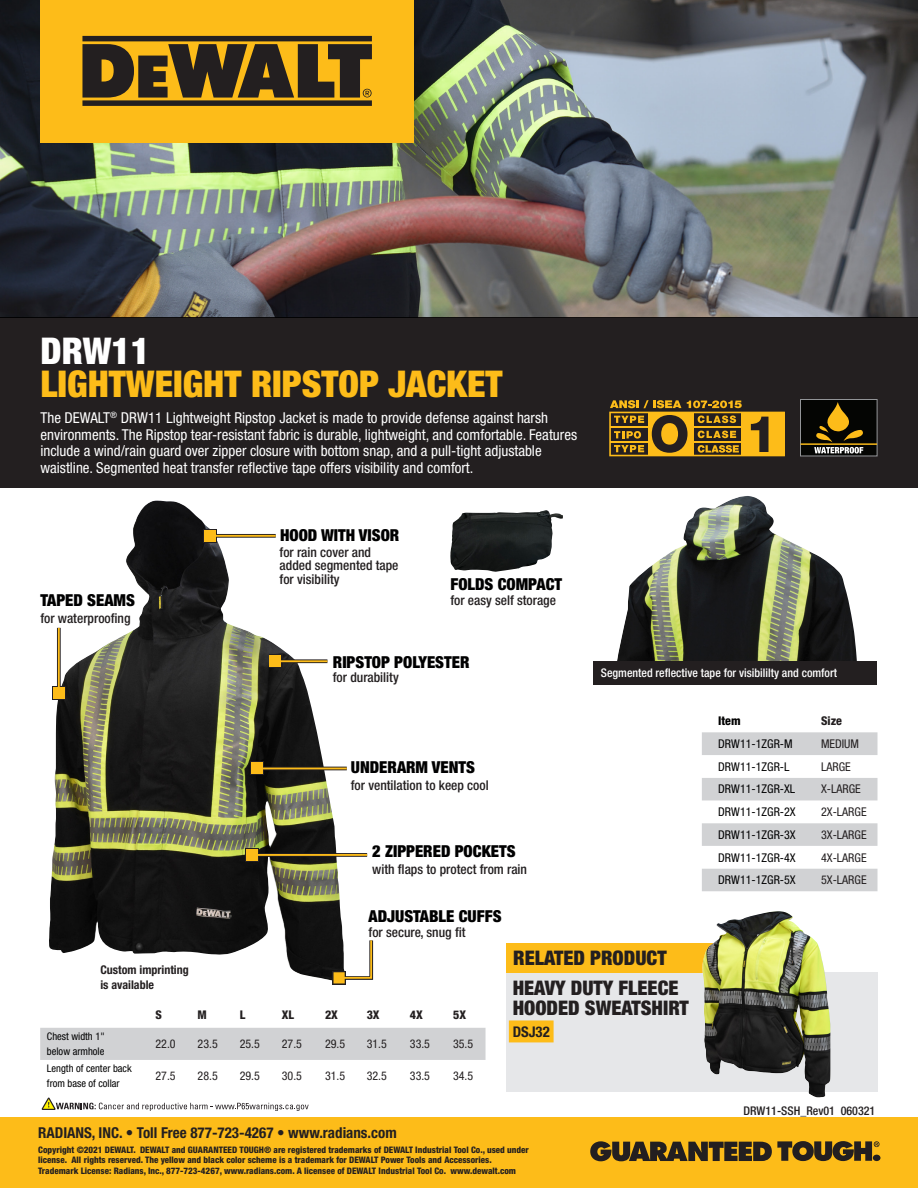
<style>
.page{position:relative;width:918px;height:1188px;background:#fff}
.page>*{position:absolute;margin:0;border:0;box-sizing:border-box;transform-origin:0 0}
.t1{font:800 50.7px "Helvetica Neue LT Std";color:#241f21}
.t2{font:900 condensed 36.9px/33.8px "Helvetica Neue LT Std";color:#fdbc19}
.t3{font:900 condensed 20.1px "Helvetica Neue LT Std";color:#231f20}
.t4{font:900 condensed 16.5px "Helvetica Neue LT Std";color:#000001}
.t5{font:condensed 15px/16.5px "Helvetica Neue LT Std";color:#fff}
.t6{font:700 condensed 15px "Helvetica Neue LT Std";color:#231f20}
.t7{font:700 condensed 14.7px "Helvetica Neue LT Std";color:#231f20}
.t8{font:500 condensed 13.5px "Helvetica Neue LT Std";color:#231f20}
.t9{font:condensed 12px "Helvetica Neue LT Std";color:#231f20}
.t10{font:condensed 12px "Helvetica Neue LT Std";color:#000001}
.t11{font:700 condensed 12px "Helvetica Neue LT Std";color:#231f20}
.t12{font:500 condensed 12px "Helvetica Neue LT Std";color:#231f20}
.t13{font:800 condensed 12px "Helvetica Neue LT Std";color:#231f20}
.t14{font:800 condensed 12px "Helvetica Neue LT Std";color:#000001}
.t15{font:500 condensed 11.85px "Helvetica Neue LT Std";color:#fff}
.t16{font:condensed 10.5px/14.9px "Helvetica Neue LT Std";color:#000001}
.t17{font:800 condensed 9px/10.5px "Helvetica Neue LT Pro";color:#231f20}
.s1{color:#fff}
</style>
<div class="page">
<div style="left:0;top:1118px;width:918px;height:70px;background:#fdbc19"></div>
<svg style="left:590px;top:1141px;width:290px;height:20px"></svg>
<img style="left:49px;top:500px;width:297px;height:481px">
<img style="left:617px;top:496px;width:240px;height:165px">
<div style="left:593px;top:661px;width:284px;height:24px;background:#231f20"></div>
<img style="left:0;top:0;width:918px;height:317px">
<div style="left:0;top:317px;width:918px;height:171px;background:#231f20"></div>
<div style="left:40px;top:0;width:374px;height:142px;background:#fdbc19"></div>
<svg style="left:82px;top:36px;width:290px;height:70px"></svg>
<div style="left:506px;top:973px;width:372px;height:119px;background:#e6e7e9"></div>
<div style="left:509px;top:1020px;width:45px;height:22px;background:#fdbc19"></div>
<div style="left:506px;top:944px;width:206px;height:29px;background:#fdbc19"></div>
<svg style="left:332px;top:971px;width:14px;height:14px"></svg>
<svg style="left:335px;top:937px;width:39px;height:45px"></svg>
<div style="left:334px;top:972px;width:11px;height:11px;background:#fdbc19"></div>
<svg style="left:217px;top:534px;width:59px;height:4px"></svg>
<svg style="left:204px;top:529px;width:13px;height:13px"></svg>
<hr style="left:210px;top:535px;width:66px;height:2px;background:#fdbc19">
<div style="left:205px;top:530px;width:11px;height:11px;background:#fdbc19"></div>
<svg style="left:259px;top:853px;width:108px;height:4px"></svg>
<svg style="left:246px;top:848px;width:13px;height:14px"></svg>
<hr style="left:252px;top:854px;width:115px;height:2px;background:#fdbc19">
<div style="left:247px;top:849px;width:11px;height:12px;background:#fdbc19"></div>
<svg style="left:57px;top:628px;width:4px;height:59px"></svg>
<svg style="left:52px;top:687px;width:13px;height:13px"></svg>
<hr style="left:58px;top:628px;width:2px;height:65px;background:#fdbc19">
<div style="left:53px;top:688px;width:11px;height:11px;background:#fdbc19"></div>
<hr style="left:257px;top:767px;width:90px;height:3px;background:#231f20">
<svg style="left:251px;top:762px;width:13px;height:13px"></svg>
<hr style="left:257px;top:768px;width:90px;height:1px;background:#fdbc19">
<div style="left:252px;top:763px;width:11px;height:11px;background:#fdbc19"></div>
<svg style="left:282px;top:659px;width:45px;height:4px"></svg>
<svg style="left:269px;top:655px;width:13px;height:13px"></svg>
<hr style="left:275px;top:660px;width:52px;height:2px;background:#fdbc19">
<div style="left:270px;top:656px;width:11px;height:11px;background:#fdbc19"></div>
<img style="left:702px;top:911px;width:128px;height:187px">
<svg style="left:609px;top:400px;width:176px;height:56px"></svg>
<div style="left:801px;top:399px;width:76px;height:57px;background:#040503"></div>
<div style="left:800px;top:399px;width:77px;height:57px;border:1px solid #939598"></div>
<div style="left:802px;top:443px;width:74px;height:12px;background:#040503"></div>
<svg style="left:814px;top:402px;width:49px;height:52px"></svg>
<hr style="left:800px;top:443px;width:77px;height:2px;background:#fdbc19">
<img style="left:450px;top:510px;width:96px;height:62px">
<svg style="left:702px;top:732px;width:176px;height:159px"></svg>
<svg style="left:40px;top:1028px;width:446px;height:83px"></svg>
<p class="t2" style="left:40px;top:333px;width:464px"><span class="s1">DRW11<br></span>LIGHTWEIGHT RIPSTOP JACKET</p>
<p class="t5" style="left:40px;top:409px;width:538px">The DEWALT<sup>®</sup> DRW11 Lightweight Ripstop Jacket is made to provide defense against harsh environments. The Ripstop tear-resistant fabric is durable, lightweight, and comfortable. Features include a wind/rain guard over zipper closure with bottom snap, and a pull-tight adjustable waistline. Segmented heat transfer reflective tape offers visibility and comfort.</p>
<p class="t4" style="left:40px;top:590px;width:96px">TAPED SEAMS</p>
<p class="t8" style="left:40px;top:610px;width:92px">for waterproofing</p>
<p class="t4" style="left:280px;top:525px;width:121px">HOOD WITH VISOR</p>
<p class="t8" style="left:280px;top:544px;width:93px">for rain cover and</p>
<p class="t8" style="left:280px;top:557px;width:120px">added segmented tape</p>
<p class="t8" style="left:280px;top:571px;width:61px">for visibility</p>
<p class="t4" style="left:450px;top:574px;width:113px">FOLDS COMPACT</p>
<p class="t8" style="left:450px;top:592px;width:107px">for easy self storage</p>
<p class="t4" style="left:333px;top:652px;width:138px">RIPSTOP POLYESTER</p>
<p class="t8" style="left:333px;top:669px;width:67px">for durability</p>
<p class="t4" style="left:351px;top:757px;width:126px">UNDERARM VENTS</p>
<p class="t8" style="left:351px;top:777px;width:139px">for ventilation to keep cool</p>
<p class="t4" style="left:372px;top:841px;width:145px">2 ZIPPERED POCKETS</p>
<p class="t8" style="left:372px;top:861px;width:156px">with flaps to protect from rain</p>
<p class="t4" style="left:369px;top:906px;width:134px">ADJUSTABLE CUFFS</p>
<p class="t8" style="left:369px;top:924px;width:98px">for secure, snug fit</p>
<h1 class="t1" style="left:650px;top:404px;width:129px">O 1</h1>
<p class="t15" style="left:601px;top:666px;width:238px">Segmented reflective tape for visibililty and comfort</p>
<p class="t14" style="left:718px;top:713px;width:24px">Item</p>
<p class="t13" style="left:821px;top:713px;width:22px">Size</p>
<p class="t10" style="left:718px;top:737px;width:76px">DRW11-1ZGR-M</p>
<p class="t9" style="left:821px;top:737px;width:39px">MEDIUM</p>
<p class="t10" style="left:718px;top:760px;width:73px">DRW11-1ZGR-L</p>
<p class="t9" style="left:821px;top:760px;width:31px">LARGE</p>
<p class="t10" style="left:718px;top:782px;width:79px">DRW11-1ZGR-XL</p>
<p class="t9" style="left:821px;top:782px;width:41px">X-LARGE</p>
<p class="t10" style="left:718px;top:805px;width:79px">DRW11-1ZGR-2X</p>
<p class="t9" style="left:821px;top:805px;width:47px">2X-LARGE</p>
<p class="t10" style="left:718px;top:828px;width:79px">DRW11-1ZGR-3X</p>
<p class="t9" style="left:821px;top:828px;width:47px">3X-LARGE</p>
<p class="t10" style="left:718px;top:850px;width:79px">DRW11-1ZGR-4X</p>
<p class="t9" style="left:821px;top:850px;width:47px">4X-LARGE</p>
<p class="t10" style="left:718px;top:873px;width:79px">DRW11-1ZGR-5X</p>
<p class="t9" style="left:821px;top:873px;width:47px">5X-LARGE</p>
<p class="t11" style="left:100px;top:963px;width:90px">Custom imprinting</p>
<p class="t11" style="left:100px;top:978px;width:55px">is available</p>
<p class="t13" style="left:156px;top:1007px;width:8px">S</p>
<p class="t13" style="left:198px;top:1007px;width:11px">M</p>
<p class="t13" style="left:240px;top:1007px;width:7px">L</p>
<p class="t13" style="left:282px;top:1007px;width:14px">XL</p>
<p class="t13" style="left:325px;top:1007px;width:14px">2X</p>
<p class="t13" style="left:367px;top:1007px;width:14px">3X</p>
<p class="t13" style="left:410px;top:1007px;width:14px">4X</p>
<p class="t13" style="left:453px;top:1007px;width:14px">5X</p>
<p class="t16" style="left:47px;top:1029px;width:59px">Chest width 1" below armhole</p>
<p class="t9" style="left:156px;top:1037px;width:22px">22.0</p>
<p class="t9" style="left:198px;top:1037px;width:22px">23.5</p>
<p class="t9" style="left:240px;top:1037px;width:22px">25.5</p>
<p class="t9" style="left:282px;top:1037px;width:22px">27.5</p>
<p class="t9" style="left:325px;top:1037px;width:22px">29.5</p>
<p class="t9" style="left:367px;top:1037px;width:22px">31.5</p>
<p class="t9" style="left:410px;top:1037px;width:22px">33.5</p>
<p class="t9" style="left:453px;top:1037px;width:22px">35.5</p>
<p class="t16" style="left:47px;top:1061px;width:86px">Length of center back from base of collar</p>
<p class="t9" style="left:156px;top:1069px;width:22px">27.5</p>
<p class="t9" style="left:198px;top:1069px;width:22px">28.5</p>
<p class="t9" style="left:240px;top:1069px;width:22px">29.5</p>
<p class="t9" style="left:282px;top:1069px;width:22px">30.5</p>
<p class="t9" style="left:325px;top:1069px;width:22px">31.5</p>
<p class="t9" style="left:367px;top:1069px;width:22px">32.5</p>
<p class="t9" style="left:410px;top:1069px;width:22px">33.5</p>
<p class="t9" style="left:453px;top:1069px;width:22px">34.5</p>
<p class="t6" style="left:38px;top:1124px;width:360px">RADIANS, INC. • Toll Free 877-723-4267 • www.radians.com</p>
<p class="t3" style="left:513px;top:946px;width:155px">RELATED PRODUCT</p>
<p class="t3" style="left:513px;top:975px;width:167px">HEAVY DUTY FLEECE</p>
<p class="t3" style="left:513px;top:995px;width:178px">HOODED SWEATSHIRT</p>
<p class="t7" style="left:513px;top:1023px;width:39px">DSJ32</p>
<p class="t17" style="left:38px;top:1144px;width:492px">Copyright ©2021 DEWALT. DEWALT and GUARANTEED TOUGH® are registered trademarks of DEWALT Industrial Tool Co., used under license. All rights reserved. The yellow and black color scheme is a trademark for DEWALT Power Tools and Accessories.<br>Trademark License: Radians, Inc., 877-723-4267, www.radians.com. A licensee of DEWALT Industrial Tool Co. www.dewalt.com</p>
<p class="t12" style="left:744px;top:1104px;width:133px">DRW11-SSH_Rev01 060321</p>
</div>
